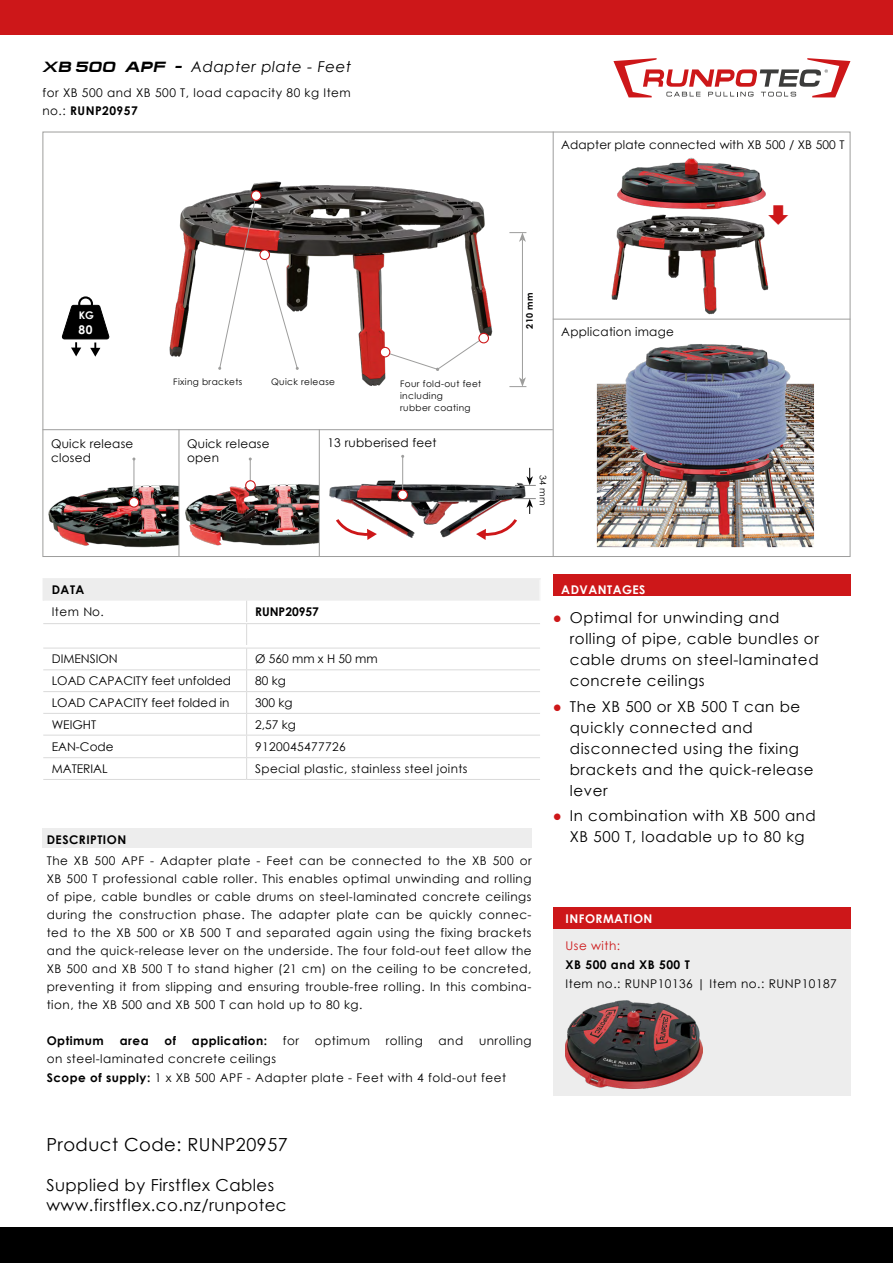
<style>
.page{position:relative;width:893px;height:1263px;background:#fff}
.page>*{position:absolute;margin:0;border:0;box-sizing:border-box;transform-origin:0 0}
.t1{font:18px "Century Gothic";letter-spacing:.025em;color:#000}
.t2{font:16.5px/19.8px "Century Gothic";letter-spacing:.03em;color:#000}
.t3{font:15px/21px "Century Gothic";letter-spacing:.04em;color:#000}
.t4{font:italic 15px "Century Gothic";letter-spacing:.04em;color:#000}
.t5{font:12px/18px "Century Gothic";letter-spacing:.03em;color:#000}
.t6{font:12px "Century Gothic";color:#000}
.t7{font:700 12px "Century Gothic";letter-spacing:.04em;color:#000}
.t8{font:12px "Century Gothic";letter-spacing:.01em;color:#000}
.t9{font:700 12px "Century Gothic";letter-spacing:.04em;color:#fff}
.t10{font:700 12px "Century Gothic";color:#000}
.t11{font:12px "Century Gothic";letter-spacing:.04em;color:#cd1719}
.t12{font:700 10.5px "Century Gothic";color:#fff}
.t13{font:9px/12px "Century Gothic";letter-spacing:.04em;color:#000}
.t14{font:700 9px "Century Gothic";color:#000}
.s1{font-family:"Micro Extended";font-weight:700}
.s2{font-weight:700}
.s3{color:#cd1719}
</style>
<div class="page">
<hr style="left:43px;top:578px;width:204px;height:2px;background:#ededed">
<hr style="left:247px;top:578px;width:294px;height:2px;background:#ededed">
<hr style="left:539px;top:580px;width:2px;height:21px;background:#f8f8f8">
<svg style="left:43px;top:580px;width:497px;height:199px"></svg>
<hr style="left:43px;top:779px;width:204px;height:1px;background:#dadada">
<hr style="left:247px;top:779px;width:293px;height:1px;background:#dadada">
<hr style="left:553px;top:132px;width:1px;height:425px;background:#9d9d9c">
<hr style="left:553px;top:319px;width:297px;height:1px;background:#9d9d9c">
<hr style="left:43px;top:429px;width:510px;height:1px;background:#9d9d9c">
<svg style="left:613px;top:58px;width:237px;height:39px"></svg>
<div style="left:0;top:0;width:893px;height:34px;background:#cd1719"></div>
<div style="left:0;top:1228px;width:893px;height:35px;background:#000"></div>
<div style="left:553px;top:574px;width:297px;height:21px;background:#cd1719"></div>
<hr style="left:522px;top:239px;width:1px;height:141px;background:#9d9d9c">
<svg style="left:509px;top:377px;width:17px;height:10px"></svg>
<svg style="left:509px;top:232px;width:17px;height:10px"></svg>
<img style="left:169px;top:181px;width:324px;height:205px">
<svg style="left:264px;top:254px;width:35px;height:116px"></svg>
<svg style="left:218px;top:195px;width:39px;height:175px"></svg>
<div style="left:260px;top:250px;width:9px;height:9px;background:#fff;border-radius:50%"></div>
<div style="left:259px;top:249px;width:11px;height:11px;border:1px solid #cd1719;border-radius:50%"></div>
<div style="left:251px;top:191px;width:10px;height:9px;background:#fff;border-radius:50%"></div>
<div style="left:251px;top:190px;width:10px;height:11px;border:1px solid #cd1719;border-radius:50%"></div>
<div style="left:78px;top:296px;width:15px;height:15px;border:2px solid #000;border-radius:50%"></div>
<svg style="left:62px;top:305px;width:48px;height:52px"></svg>
<img style="left:598px;top:344px;width:215px;height:202px">
<div style="left:596px;top:340px;width:219px;height:208px;border:1px solid #fff"></div>
<div style="left:43px;top:829px;width:488px;height:19px;background:#ededed"></div>
<div style="left:553px;top:925px;width:297px;height:170px;background:#ededed"></div>
<div style="left:553px;top:907px;width:297px;height:21px;background:#cd1719"></div>
<img style="left:565px;top:1000px;width:137px;height:88px">
<img style="left:617px;top:157px;width:149px;height:53px">
<img style="left:611px;top:214px;width:158px;height:101px">
<img style="left:48px;top:483px;width:131px;height:65px">
<img style="left:185px;top:482px;width:134px;height:66px">
<hr style="left:319px;top:429px;width:1px;height:128px;background:#9d9d9c">
<hr style="left:179px;top:429px;width:1px;height:128px;background:#9d9d9c">
<hr style="left:134px;top:459px;width:1px;height:43px;background:#9d9d9c">
<svg style="left:249px;top:457px;width:3px;height:23px"></svg>
<div style="left:129px;top:497px;width:10px;height:10px;background:#fff;border-radius:50%"></div>
<div style="left:129px;top:497px;width:10px;height:11px;border:1px solid #cd1719;border-radius:50%"></div>
<div style="left:246px;top:481px;width:9px;height:9px;background:#fff;border-radius:50%"></div>
<div style="left:245px;top:480px;width:11px;height:11px;border:1px solid #cd1719;border-radius:50%"></div>
<img style="left:329px;top:479px;width:197px;height:59px">
<svg style="left:334px;top:517px;width:43px;height:23px"></svg>
<hr style="left:402px;top:456px;width:1px;height:39px;background:#9d9d9c">
<div style="left:398px;top:490px;width:9px;height:10px;background:#fff;border-radius:50%"></div>
<div style="left:397px;top:489px;width:11px;height:11px;border:1px solid #cd1719;border-radius:50%"></div>
<svg style="left:476px;top:498px;width:60px;height:42px"></svg>
<svg style="left:515px;top:468px;width:21px;height:18px"></svg>
<svg style="left:384px;top:337px;width:101px;height:34px"></svg>
<div style="left:380px;top:347px;width:10px;height:10px;background:#fff;border-radius:50%"></div>
<div style="left:380px;top:347px;width:10px;height:10px;border:1px solid #cd1719;border-radius:50%"></div>
<div style="left:479px;top:333px;width:9px;height:10px;background:#fff;border-radius:50%"></div>
<div style="left:478px;top:333px;width:11px;height:10px;border:1px solid #cd1719;border-radius:50%"></div>
<p class="t4" style="left:43px;top:56px;width:310px"><span class="s1">XB 500 APF -</span> Adapter plate - Feet</p>
<p class="t5" style="left:43px;top:83px;width:310px">for XB 500 and XB 500 T, load capacity 80 kg Item no.: <span class="s2">RUNP20957</span></p>
<p class="t8" style="left:561px;top:136px;width:285px">Adapter plate connected with XB 500 / XB 500 T</p>
<p class="t12" style="left:79px;top:308px;width:17px">KG</p>
<p class="t9" style="left:79px;top:321px;width:16px">80</p>
<p class="t13" style="left:173px;top:376px;width:71px">Fixing brackets</p>
<p class="t13" style="left:271px;top:376px;width:65px">Quick release</p>
<p class="t13" style="left:400px;top:378px;width:83px">Four fold-out feet including<br>rubber coating</p>
<p class="t5" style="left:51px;top:436px;width:84px;line-height:14.4px">Quick release closed</p>
<p class="t5" style="left:187px;top:436px;width:84px;line-height:14.4px">Quick release open</p>
<p class="t5" style="left:327px;top:433px;width:111px">13 rubberised feet</p>
<p class="t7" style="left:52px;top:581px;width:34px">DATA</p>
<p class="t5" style="left:52px;top:602px;width:54px">Item No.</p>
<p class="t10" style="left:255px;top:603px;width:65px">RUNP20957</p>
<p class="t6" style="left:52px;top:651px;width:67px">DIMENSION</p>
<p class="t5" style="left:255px;top:650px;width:124px">Ø 560 mm x H 50 mm</p>
<p class="t6" style="left:52px;top:672px;width:181px">LOAD CAPACITY feet unfolded</p>
<p class="t5" style="left:255px;top:672px;width:32px">80 kg</p>
<p class="t6" style="left:52px;top:694px;width:179px">LOAD CAPACITY feet folded in</p>
<p class="t5" style="left:255px;top:693px;width:39px">300 kg</p>
<p class="t5" style="left:52px;top:715px;width:46px">WEIGHT</p>
<p class="t5" style="left:255px;top:715px;width:42px">2,57 kg</p>
<p class="t5" style="left:52px;top:737px;width:63px">EAN-Code</p>
<p class="t5" style="left:255px;top:737px;width:92px">9120045477726</p>
<p class="t6" style="left:52px;top:760px;width:57px">MATERIAL</p>
<p class="t5" style="left:255px;top:759px;width:214px">Special plastic, stainless steel joints</p>
<p class="t7" style="left:47px;top:831px;width:81px">DESCRIPTION</p>
<p class="t14" style="left:523px;top:329px;width:38px;rotate:-90deg">210 mm</p>
<p class="t5" style="left:561px;top:323px;width:114px">Application image</p>
<p class="t13" style="left:549px;top:475px;width:32px;rotate:90deg">34 mm</p>
<p class="t9" style="left:561px;top:580px;width:86px">ADVANTAGES</p>
<p class="t3" style="left:570px;top:607px;width:251px;text-indent:-17px"><span class="s3">●</span> Optimal for unwinding and rolling of pipe, cable bundles or cable drums on steel-laminated concrete ceilings</p>
<p class="t3" style="left:570px;top:695px;width:245px;text-indent:-17px"><span class="s3">●</span> The XB 500 or XB 500 T can be quickly connected and disconnected using the fixing brackets and the quick-release lever</p>
<p class="t3" style="left:553px;top:805px;width:265px;text-align:center"><span class="s3">●</span> In combination with XB 500 and<br>XB 500 T, loadable up to 80 kg</p>
<p class="t5" style="left:47px;top:852px;width:486px;text-align:justify">The XB 500 APF - Adapter plate - Feet can be connected to the XB 500 or XB 500 T professional cable roller. This enables optimal unwinding and rolling of pipe, cable bundles or cable drums on steel-laminated concrete ceilings during the construction phase. The adapter plate can be quickly connec&shy;ted to the XB 500 or XB 500 T and separated again using the fixing brackets and the quick-release lever on the underside. The four fold-out feet allow the XB 500 and XB 500 T to stand higher (21 cm) on the ceiling to be concreted, preventing it from slipping and ensuring trouble-free rolling. In this combina&shy;tion, the XB 500 and XB 500 T can hold up to 80 kg.</p>
<p class="t7" style="left:47px;top:1032px;width:59px">Optimum</p>
<p class="t7" style="left:120px;top:1032px;width:30px">area</p>
<p class="t7" style="left:165px;top:1032px;width:13px">of</p>
<p class="t7" style="left:192px;top:1032px;width:77px">application:</p>
<p class="t5" style="left:283px;top:1032px;width:18px">for</p>
<p class="t5" style="left:315px;top:1032px;width:57px">optimum</p>
<p class="t5" style="left:386px;top:1032px;width:38px">rolling</p>
<p class="t5" style="left:439px;top:1032px;width:26px">and</p>
<p class="t5" style="left:479px;top:1032px;width:54px">unrolling</p>
<p class="t5" style="left:47px;top:1049px;width:461px;line-height:19.2px">on steel-laminated concrete ceilings<br><span class="s2">Scope of supply:</span> 1 x XB 500 APF - Adapter plate - Feet with 4 fold-out feet</p>
<h1 class="t1" style="left:46px;top:1132px;width:243px">Product Code: RUNP20957</h1>
<h2 class="t2" style="left:46px;top:1175px;width:242px">Supplied by Firstflex Cables www.firstflex.co.nz/runpotec</h2>
<p class="t9" style="left:566px;top:909px;width:88px">INFORMATION</p>
<p class="t11" style="left:566px;top:937px;width:56px">Use with:</p>
<p class="t7" style="left:566px;top:955px;width:126px">XB 500 and XB 500 T</p>
<p class="t5" style="left:566px;top:974px;width:273px">Item no.: RUNP10136 | Item no.: RUNP10187</p>
</div>
